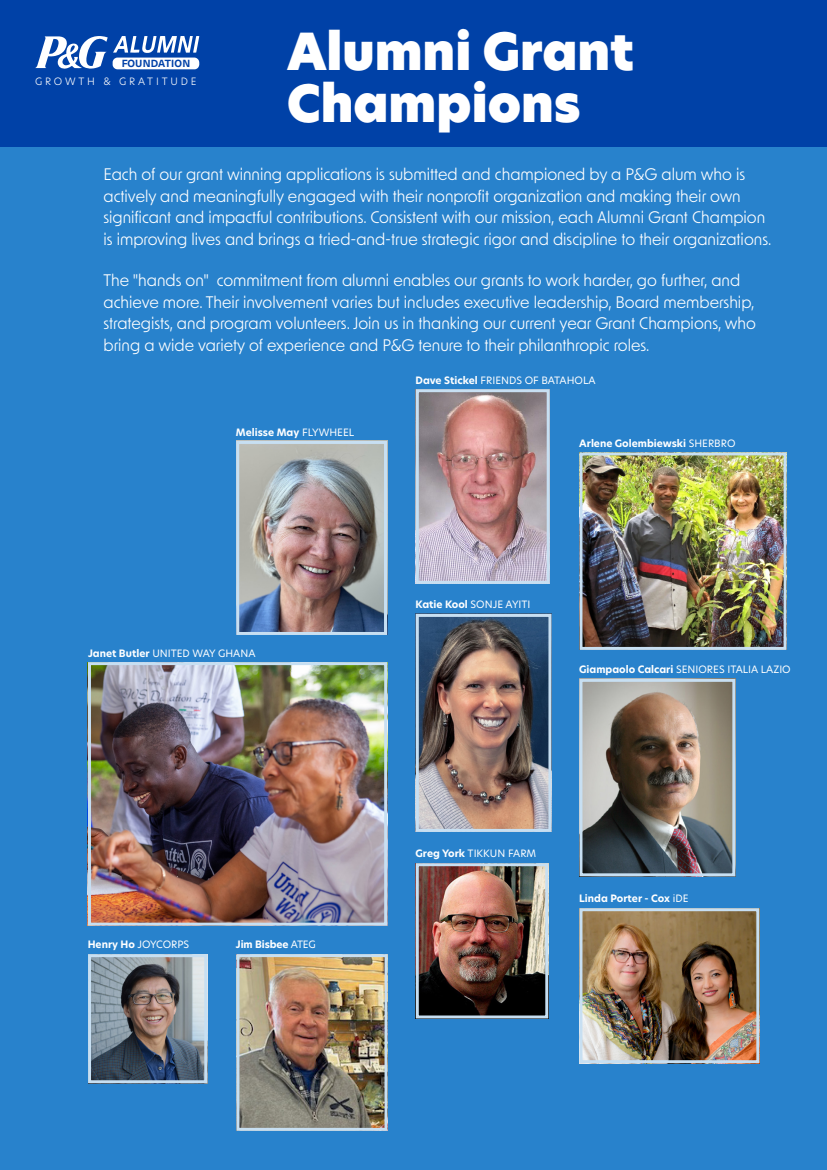
<style>
.page{position:relative;width:827px;height:1170px;background:#fff}
.page>*{position:absolute;margin:0;border:0;box-sizing:border-box;transform-origin:0 0}
.t1{font:50px/52px "New Hero Super";color:#fff}
.t2{font:16px/21.5px "New Order";color:#fff}
.t3{font:10px "New Hero";color:#fff}
.t4{font:700 10px "New Hero";color:#fff}
.t5{font:300 10px "New Hero";letter-spacing:.28em;color:#fff}
.s1{font-weight:400}
.s2{font-weight:700}
</style>
<div class="page">
<div style="left:0;top:147px;width:827px;height:1023px;background:#2882cc"></div>
<div style="left:0;top:0;width:827px;height:147px;background:#0041a7"></div>
<img style="left:240px;top:445px;width:143px;height:186px">
<div style="left:236px;top:441px;width:151px;height:194px;border:3px solid #c7dff2"></div>
<img style="left:583px;top:683px;width:148px;height:189px">
<div style="left:579px;top:679px;width:156px;height:197px;border:3px solid #c7dff2"></div>
<img style="left:240px;top:958px;width:144px;height:169px">
<div style="left:236px;top:954px;width:152px;height:177px;border:3px solid #c7dff2"></div>
<img style="left:583px;top:912px;width:172px;height:147px">
<div style="left:579px;top:908px;width:180px;height:155px;border:3px solid #c7dff2"></div>
<img style="left:420px;top:393px;width:126px;height:187px">
<div style="left:416px;top:389px;width:134px;height:195px;border:3px solid #c7dff2"></div>
<img style="left:420px;top:867px;width:124px;height:148px">
<div style="left:416px;top:863px;width:132px;height:156px;border:3px solid #c7dff2"></div>
<img style="left:92px;top:666px;width:291px;height:256px">
<div style="left:88px;top:662px;width:299px;height:264px;border:3px solid #c7dff2"></div>
<img style="left:583px;top:456px;width:200px;height:190px">
<div style="left:579px;top:452px;width:208px;height:198px;border:3px solid #c7dff2"></div>
<img style="left:92px;top:958px;width:111px;height:121px">
<div style="left:88px;top:954px;width:119px;height:129px;border:3px solid #c7dff2"></div>
<img style="left:420px;top:618px;width:127px;height:210px">
<div style="left:416px;top:614px;width:135px;height:218px;border:3px solid #c7dff2"></div>
<svg style="left:35px;top:36px;width:164px;height:33px"></svg>
<h1 class="t1" style="left:287px;top:26px;width:349px">Alumni Grant<br>Champions</h1>
<p class="t2" style="left:104px;top:163px;width:669px">Each of our grant winning applications is submitted and championed by a P&amp;G alum who is actively and meaningfully engaged with their nonprofit organization and making their own significant and impactful contributions. Consistent with our mission, each Alumni Grant Champion is improving lives and brings a tried-and-true strategic rigor and discipline to their organizations.</p>
<p class="t2" style="left:104px;top:269px;width:654px">The "hands on" commitment from alumni enables our grants to work harder, go further, and achieve more. Their involvement varies but includes executive leadership, Board membership, strategists, and program volunteers. Join us in thanking our current year Grant Champions, who bring a wide variety of experience and P&amp;G tenure to their philanthropic roles.</p>
<p class="t5" style="left:35px;top:74px;width:163px">GROWTH &amp; GRATITUDE</p>
<p class="t4" style="left:236px;top:425px;width:120px">Melisse May <span class="s1">FLYWHEEL</span></p>
<p class="t3" style="left:88px;top:647px;width:169px"><span class="s2">Janet Butler</span> UNITED WAY GHANA</p>
<p class="t3" style="left:416px;top:373px;width:182px"><span class="s2">Dave Stickel</span> FRIENDS OF BATAHOLA</p>
<p class="t4" style="left:579px;top:436px;width:158px">Arlene Golembiewski <span class="s1">SHERBRO</span></p>
<p class="t3" style="left:416px;top:598px;width:116px"><span class="s2">Katie Kool</span> SONJE AYITI</p>
<p class="t3" style="left:579px;top:663px;width:213px"><span class="s2">Giampaolo Calcari</span> SENIORES ITALIA LAZIO</p>
<p class="t3" style="left:88px;top:938px;width:103px"><span class="s2">Henry Ho</span> JOYCORPS</p>
<p class="t4" style="left:236px;top:938px;width:81px">Jim Bisbee <span class="s1">ATEG</span></p>
<p class="t3" style="left:416px;top:847px;width:122px"><span class="s2">Greg York</span> TIKKUN FARM</p>
<p class="t4" style="left:579px;top:892px;width:111px">Linda Porter - Cox <span class="s1">iDE</span></p>
</div>
